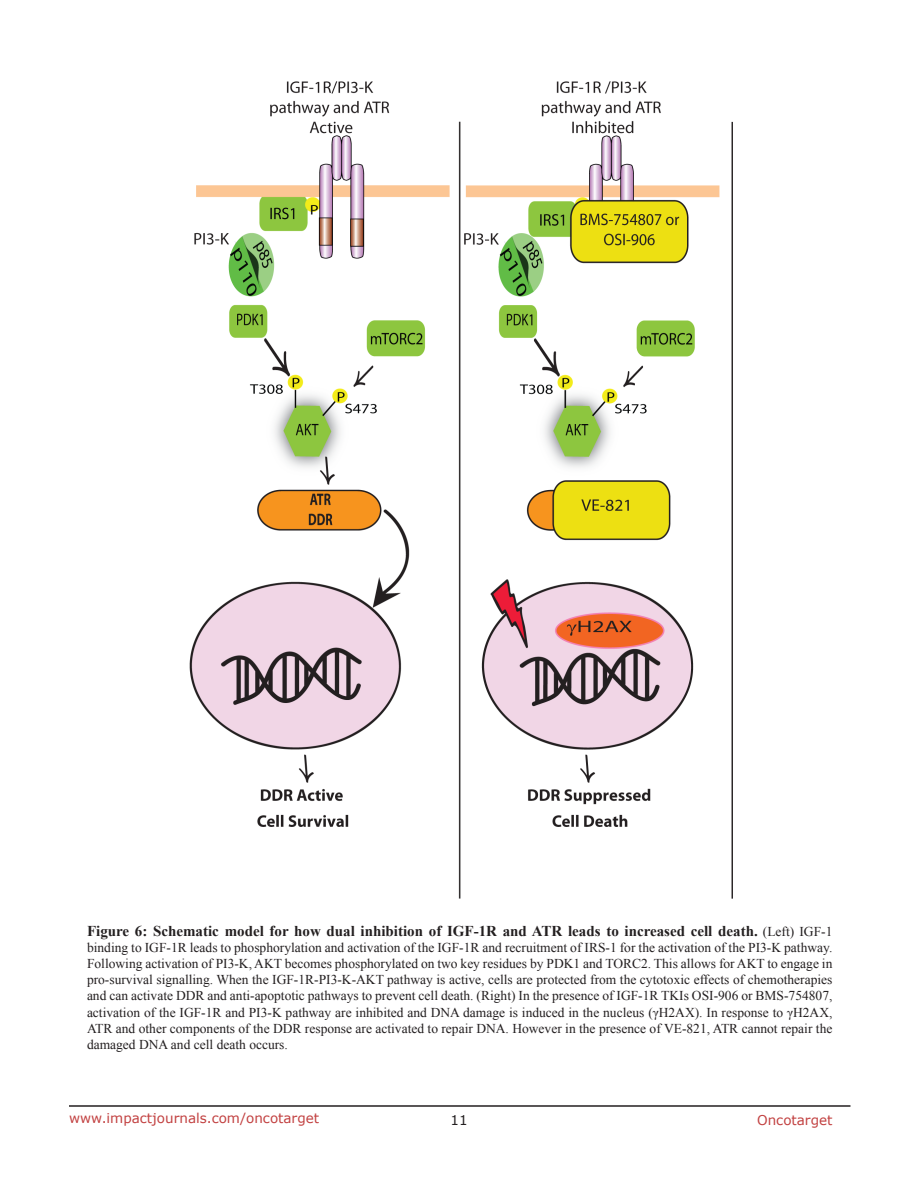
<style>
.page{position:relative;width:918px;height:1188px;background:#fff}
.page>*{position:absolute;margin:0;border:0;box-sizing:border-box;transform-origin:0 0}
.t1{font:700 15px "Times New Roman";color:#231f20}
.t2{font:13.5px/16.2px "Times New Roman";color:#231f20;text-align:justify}
.t3{font:13.5px "Verdana";color:#c24141}
.t4{font:13.5px "Verdana";color:#231f20}
.s1{font-weight:400;font-size:13.5px}
</style>
<div class="page">
<hr style="left:69px;top:1105px;width:781px;height:2px;background:#231f20">
<img style="left:189px;top:81px;width:544px;height:818px">
<p class="t1" style="left:87px;top:920px;width:747px">Figure 6: Schematic model for how dual inhibition of IGF-1R and ATR leads to increased cell death. <span class="s1">(Left) IGF-1</span></p>
<p class="t2" style="left:87px;top:939px;width:747px">binding to IGF-1R leads to phosphorylation and activation of the IGF-1R and recruitment of IRS-1 for the activation of the PI3-K pathway.<br>Following activation of PI3-K, AKT becomes phosphorylated on two key residues by PDK1 and TORC2. This allows for AKT to engage in pro-survival signalling. When the IGF-1R-PI3-K-AKT pathway is active, cells are protected from the cytotoxic effects of chemotherapies and can activate DDR and anti-apoptotic pathways to prevent cell death. (Right) In the presence of IGF-1R TKIs OSI-906 or BMS-754807, activation of the IGF-1R and PI3-K pathway are inhibited and DNA damage is induced in the nucleus (γH2AX). In response to γH2AX, ATR and other components of the DDR response are activated to repair DNA. However in the presence of VE-821, ATR cannot repair the damaged DNA and cell death occurs.</p>
<p class="t3" style="left:69px;top:1109px;width:252px">www.impactjournals.com/oncotarget</p>
<p class="t4" style="left:450px;top:1111px;width:19px">11</p>
<p class="t3" style="left:757px;top:1111px;width:77px">Oncotarget</p>
</div>
